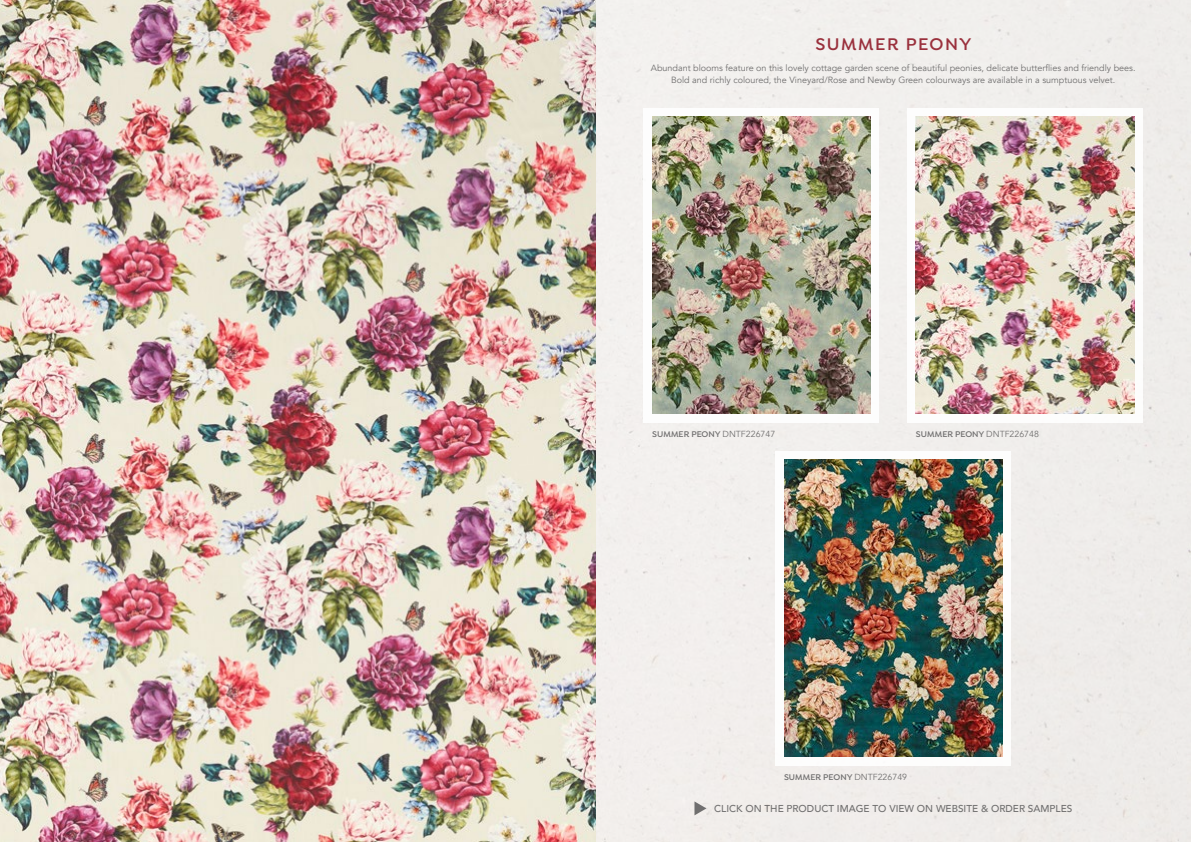
<style>
.page{position:relative;width:1191px;height:842px;background:#fff}
.page>*{position:absolute;margin:0;border:0;box-sizing:border-box;transform-origin:0 0}
.t1{font:600 18px "Isidora";letter-spacing:.08em;color:#9a303c}
.t2{font:500 10px "Avenir";color:#706f6f}
.t3{font:9px/12px "Avenir";color:#706f6f;text-align:center}
.t4{font:600 8.8px "Isidora";color:#706f6f}
.s1{font-family:"Avenir";font-weight:400}
</style>
<div class="page">
<img style="left:0;top:0;width:1191px;height:842px">
<div style="left:643px;top:108px;width:236px;height:314px;background:#fff"></div>
<div style="left:775px;top:451px;width:236px;height:314px;background:#fff"></div>
<div style="left:907px;top:108px;width:235px;height:314px;background:#fff"></div>
<img style="left:652px;top:116px;width:218px;height:298px">
<img style="left:784px;top:459px;width:218px;height:298px">
<img style="left:916px;top:116px;width:218px;height:298px">
<svg style="left:694px;top:801px;width:12px;height:14px"></svg>
<h1 class="t1" style="left:815px;top:34px;width:157px">SUMMER PEONY</h1>
<p class="t3" style="left:651px;top:62px;width:486px">Abundant blooms feature on this lovely cottage garden scene of beautiful peonies, delicate butterflies and friendly bees.<br>Bold and richly coloured, the Vineyard/Rose and Newby Green colourways are available in a sumptuous velvet.</p>
<p class="t4" style="left:652px;top:429px;width:124px">SUMMER PEONY <span class="s1">DNTF226747</span></p>
<p class="t4" style="left:916px;top:429px;width:124px">SUMMER PEONY <span class="s1">DNTF226748</span></p>
<p class="t4" style="left:784px;top:772px;width:124px">SUMMER PEONY <span class="s1">DNTF226749</span></p>
<p class="t2" style="left:714px;top:800px;width:360px">CLICK ON THE PRODUCT IMAGE TO VIEW ON WEBSITE &amp; ORDER SAMPLES</p>
</div>
